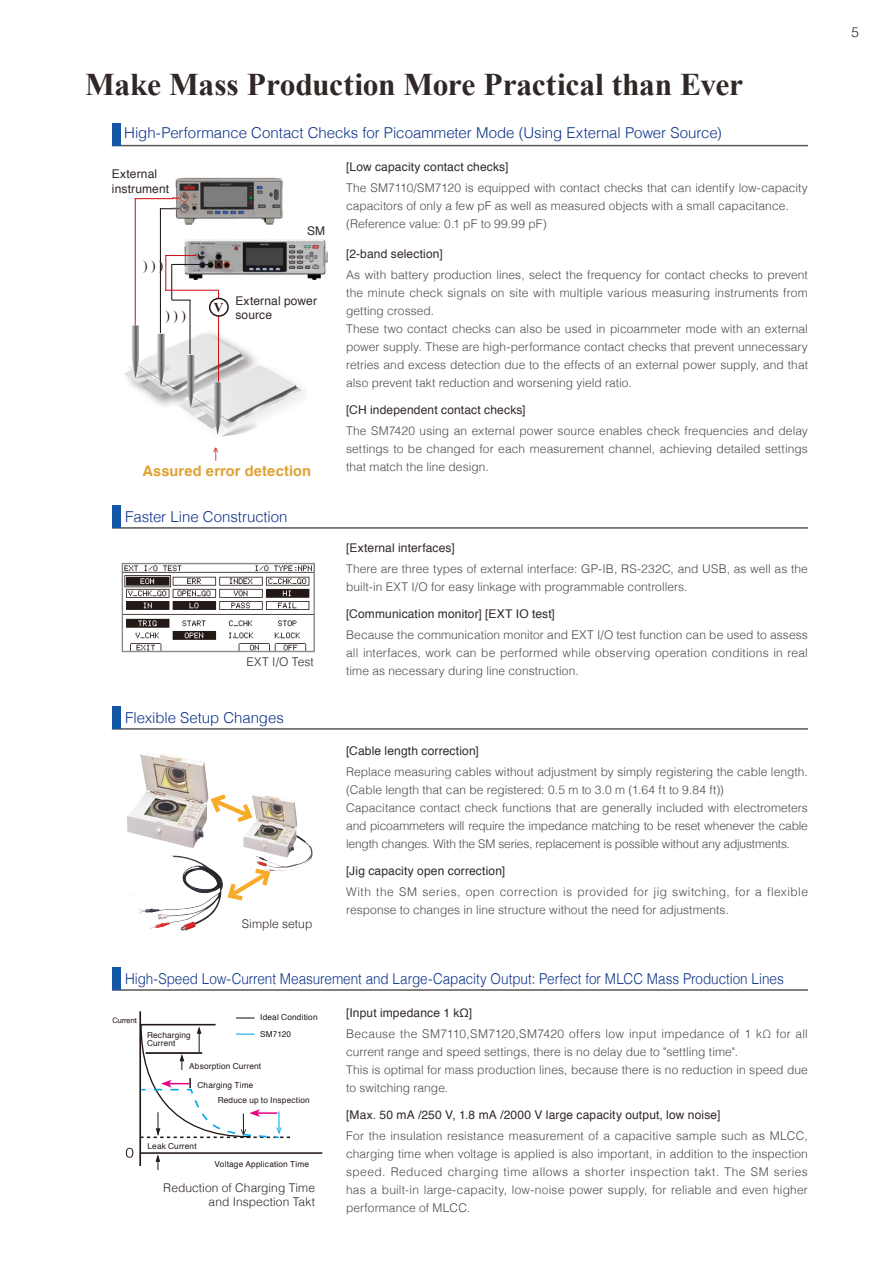
<style>
.page{position:relative;width:893px;height:1263px;background:#fff}
.page>*{position:absolute;margin:0;border:0;box-sizing:border-box;transform-origin:0 0}
.t1{font:700 31.5px "Times New Roman";letter-spacing:-.005em;color:#302826}
.t2{font:300 15px "Helvetica";letter-spacing:-.005em;color:#0d3488}
.t3{font:300 15px "Helvetica";letter-spacing:-.005em;color:#0d3488;scale:.9 1}
.t4{font:700 14.7px "Helvetica";letter-spacing:.005em;color:#dfa233}
.t5{font:13.5px "Times New Roman";color:#231916}
.t6{font:300 13.5px "Helvetica";color:#231916}
.t7{font:700 13.5px "Times New Roman";color:#231916}
.t8{font:300 12px/18px "Helvetica";letter-spacing:.005em;color:#4d4a4a}
.t9{font:12px/14.7px "Helvetica";letter-spacing:.015em;color:#302826}
.t10{font:300 12px/18px "Helvetica";letter-spacing:.025em;color:#4d4a4a}
.t11{font:300 12px/14.7px "Helvetica";letter-spacing:.005em;color:#302826;text-align:right}
.t12{font:8.25px/8.2px "Helvetica";letter-spacing:.02em;color:#231916}
.t13{font:7.5px "Helvetica";letter-spacing:-.01em;color:#231916}
</style>
<div class="page">
<hr style="left:139px;top:1011px;width:2px;height:155px;background:#231916">
<hr style="left:140px;top:1152px;width:182px;height:2px;background:#231916">
<svg style="left:156px;top:1154px;width:4px;height:15px"></svg>
<svg style="left:126px;top:1148px;width:7px;height:10px"></svg>
<hr style="left:112px;top:527px;width:696px;height:2px;background:#595857">
<img style="left:124px;top:565px;width:189px;height:85px">
<div style="left:122px;top:563px;width:193px;height:89px;border:1px solid #898989"></div>
<div style="left:112px;top:505px;width:8px;height:23px;background:#1456a6"></div>
<hr style="left:112px;top:728px;width:696px;height:2px;background:#595857">
<img style="left:243px;top:796px;width:68px;height:74px">
<img style="left:127px;top:751px;width:81px;height:97px">
<div style="left:129px;top:842px;width:33px;height:23px;background:#fff;border-radius:50%"></div>
<svg style="left:227px;top:866px;width:46px;height:35px"></svg>
<svg style="left:208px;top:794px;width:47px;height:32px"></svg>
<div style="left:112px;top:706px;width:8px;height:23px;background:#1456a6"></div>
<hr style="left:112px;top:989px;width:696px;height:2px;background:#595857">
<svg style="left:141px;top:1017px;width:149px;height:122px"></svg>
<div style="left:112px;top:967px;width:8px;height:23px;background:#1456a6"></div>
<hr style="left:112px;top:145px;width:696px;height:1px;background:#595857">
<hr style="left:135px;top:198px;width:1px;height:127px;background:#d1131c">
<hr style="left:165px;top:255px;width:1px;height:36px;background:#d1131c">
<img style="left:257px;top:365px;width:48px;height:56px">
<img style="left:124px;top:320px;width:36px;height:66px">
<svg style="left:132px;top:325px;width:125px;height:111px"></svg>
<hr style="left:218px;top:290px;width:1px;height:92px;background:#d1131c">
<hr style="left:171px;top:264px;width:1px;height:36px;background:#231916">
<hr style="left:189px;top:300px;width:2px;height:54px;background:#231916">
<img style="left:184px;top:239px;width:143px;height:40px">
<img style="left:172px;top:177px;width:111px;height:47px">
<hr style="left:172px;top:264px;width:39px;height:1px;background:#231916">
<svg style="left:172px;top:300px;width:19px;height:1px"></svg>
<hr style="left:135px;top:198px;width:38px;height:1px;background:#d1131c">
<hr style="left:165px;top:255px;width:32px;height:1px;background:#d1131c">
<hr style="left:165px;top:290px;width:53px;height:1px;background:#d1131c">
<div style="left:210px;top:298px;width:18px;height:18px;background:#fff;border-radius:50%"></div>
<div style="left:209px;top:298px;width:20px;height:19px;border:2px solid #231916;border-radius:50%"></div>
<div style="left:112px;top:123px;width:8px;height:23px;background:#1456a6"></div>
<hr style="left:160px;top:208px;width:1px;height:125px;background:#231916">
<h1 class="t1" style="left:85px;top:62px;width:659px">Make Mass Production More Practical than Ever</h1>
<p class="t2" style="left:124px;top:119px;width:599px">High-Performance Contact Checks for Picoammeter Mode (Using External Power Source)</p>
<p class="t9" style="left:346px;top:160px;width:164px">[Low capacity contact checks]</p>
<p class="t8" style="left:346px;top:178px;width:463px">The SM7110/SM7120 is equipped with contact checks that can identify low-capacity capacitors of only a few pF as well as measured objects with a small capacitance. (Reference value: 0.1 pF to 99.99 pF)</p>
<p class="t9" style="left:346px;top:247px;width:98px">[2-band selection]</p>
<p class="t8" style="left:346px;top:265px;width:463px">As with battery production lines, select the frequency for contact checks to prevent the minute check signals on site with multiple various measuring instruments from getting crossed.<br>These two contact checks can also be used in picoammeter mode with an external power supply. These are high-performance contact checks that prevent unnecessary retries and excess detection due to the effects of an external power supply, and that also prevent takt reduction and worsening yield ratio.</p>
<p class="t9" style="left:346px;top:403px;width:181px">[CH independent contact checks]</p>
<p class="t8" style="left:346px;top:421px;width:463px;text-align:justify">The SM7420 using an external power source enables check frequencies and delay settings to be changed for each measurement channel, achieving detailed settings that match the line design.</p>
<p class="t9" style="left:112px;top:167px;width:59px">External instrument</p>
<p class="t9" style="left:307px;top:224px;width:20px">SM</p>
<p class="t5" style="left:143px;top:256px;width:22px">) ) )</p>
<p class="t9" style="left:235px;top:293px;width:83px">External power source</p>
<p class="t7" style="left:214px;top:298px;width:11px">V</p>
<p class="t5" style="left:166px;top:306px;width:22px">) ) )</p>
<p class="t4" style="left:142px;top:459px;width:170px">Assured error detection</p>
<p class="t2" style="left:125px;top:504px;width:164px">Faster Line Construction</p>
<p class="t11" style="left:246px;top:653px;width:69px">EXT I/O Test</p>
<p class="t2" style="left:125px;top:705px;width:160px">Flexible Setup Changes</p>
<p class="t11" style="left:242px;top:915px;width:72px">Simple setup</p>
<p class="t9" style="left:346px;top:541px;width:110px">[External interfaces]</p>
<p class="t8" style="left:346px;top:559px;width:463px">There are three types of external interface: GP-IB, RS-232C, and USB, as well as the built-in EXT I/O for easy linkage with programmable controllers.</p>
<p class="t9" style="left:346px;top:607px;width:210px">[Communication monitor] [EXT IO test]</p>
<p class="t8" style="left:346px;top:625px;width:463px;text-align:justify">Because the communication monitor and EXT I/O test function can be used to assess all interfaces, work can be performed while observing operation conditions in real time as necessary during line construction.</p>
<p class="t9" style="left:346px;top:744px;width:134px">[Cable length correction]</p>
<p class="t8" style="left:346px;top:762px;width:463px">Replace measuring cables without adjustment by simply registering the cable length. (Cable length that can be registered: 0.5 m to 3.0 m (1.64 ft to 9.84 ft))<br>Capacitance contact check functions that are generally included with electrometers and picoammeters will require the impedance matching to be reset whenever the cable length changes. With the SM series, replacement is possible without any adjustments.</p>
<p class="t9" style="left:346px;top:864px;width:161px">[Jig capacity open correction]</p>
<p class="t10" style="left:346px;top:882px;width:463px">With the SM series, open correction is provided for jig switching, for a flexible response to changes in line structure without the need for adjustments.</p>
<p class="t3" style="left:125px;top:966px;width:733px">High-Speed Low-Current Measurement and Large-Capacity Output: Perfect for MLCC Mass Production Lines</p>
<p class="t13" style="left:112px;top:1014px;width:26px">Current</p>
<p class="t12" style="left:260px;top:1010px;width:59px;line-height:16px">Ideal Condition<br>SM7120</p>
<p class="t12" style="left:147px;top:1031px;width:45px">Recharging<br>Current</p>
<p class="t12" style="left:189px;top:1062px;width:73px">Absorption Current</p>
<p class="t12" style="left:198px;top:1081px;width:57px">Charging Time</p>
<p class="t12" style="left:218px;top:1096px;width:94px">Reduce up to Inspection</p>
<p class="t12" style="left:148px;top:1142px;width:51px">Leak Current</p>
<p class="t12" style="left:215px;top:1160px;width:96px">Voltage Application Time</p>
<p class="t11" style="left:163px;top:1179px;width:153px">Reduction of Charging Time and Inspection Takt</p>
<p class="t9" style="left:346px;top:1006px;width:128px">[Input impedance 1 kΩ]</p>
<p class="t8" style="left:346px;top:1024px;width:463px">Because the SM7110,SM7120,SM7420 offers low input impedance of 1 kΩ for all current range and speed settings, there is no delay due to "settling time".<br>This is optimal for mass production lines, because there is no reduction in speed due to switching range.</p>
<p class="t9" style="left:346px;top:1108px;width:376px">[Max. 50 mA /250 V, 1.8 mA /2000 V large capacity output, low noise]</p>
<p class="t8" style="left:346px;top:1126px;width:463px;text-align:justify">For the insulation resistance measurement of a capacitive sample such as MLCC, charging time when voltage is applied is also important, in addition to the inspection speed. Reduced charging time allows a shorter inspection takt. The SM series has a built-in large-capacity, low-noise power supply, for reliable and even higher performance of MLCC.</p>
<p class="t6" style="left:851px;top:21px;width:9px">5</p>
</div>
